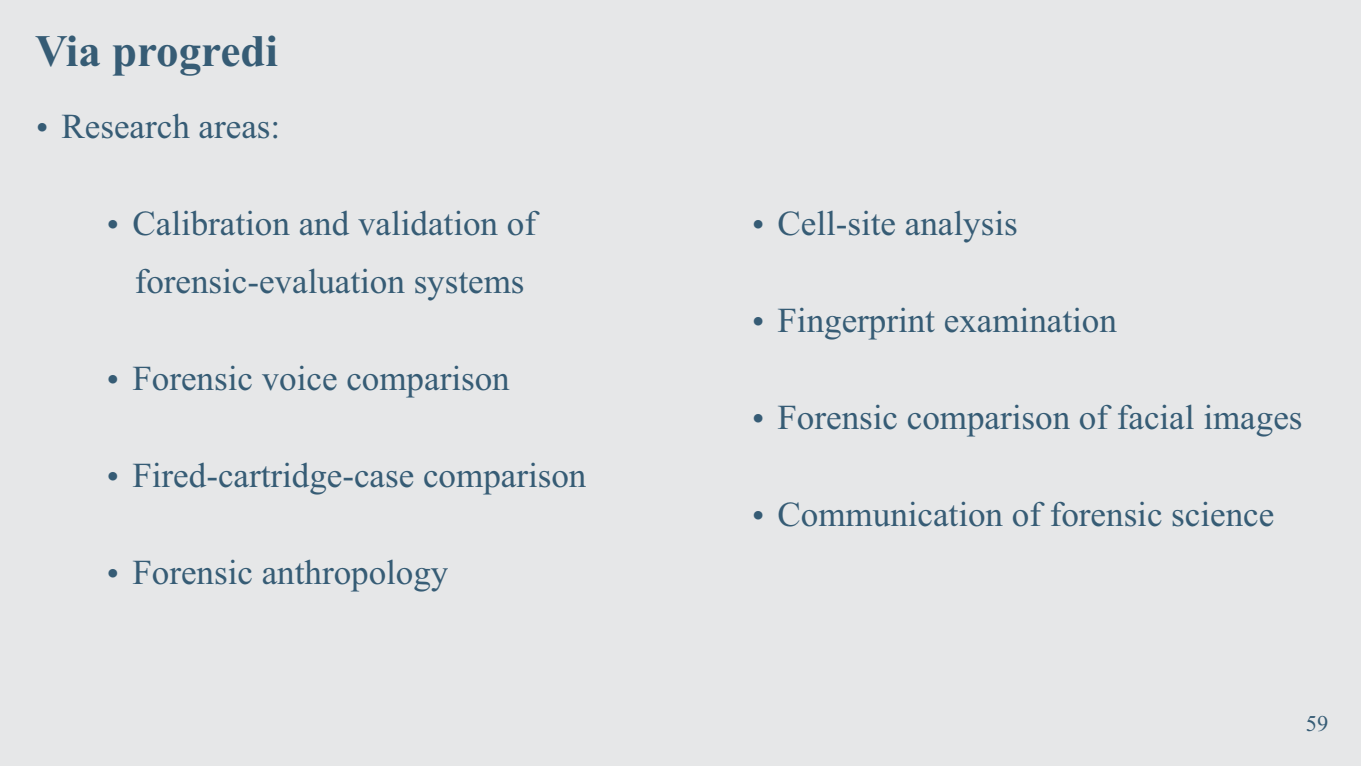
<style>
.page{position:relative;width:1361px;height:766px;background:#fff}
.page>*{position:absolute;margin:0;border:0;box-sizing:border-box;transform-origin:0 0}
.t1{font:700 45px "Times New Roman";color:#365c75}
.t2{font:35px/58.1px "Times New Roman";color:#365c75}
.t3{font:22.5px "Times New Roman";color:#365c75}
</style>
<div class="page">
<div style="left:0;top:0;width:1361px;height:765px;background:#e6e7e8"></div>
<p class="t1" style="left:35px;top:35px;width:244px">Via progredi</p>
<p class="t2" style="left:62px;top:100px;width:220px">Research areas:</p>
<p class="t2" style="left:132px;top:197px;width:405px">Calibration and validation of forensic-evaluation systems</p>
<p class="t2" style="left:132px;top:352px;width:379px">Forensic voice comparison</p>
<p class="t2" style="left:132px;top:449px;width:455px">Fired-cartridge-case comparison</p>
<p class="t2" style="left:132px;top:546px;width:317px">Forensic anthropology</p>
<p class="t2" style="left:777px;top:197px;width:242px">Cell-site analysis</p>
<p class="t2" style="left:777px;top:294px;width:341px">Fingerprint examination</p>
<p class="t2" style="left:777px;top:391px;width:526px">Forensic comparison of facial images</p>
<p class="t2" style="left:777px;top:488px;width:498px">Communication of forensic science</p>
<p class="t3" style="left:1305px;top:714px;width:24px">59</p>
</div>
